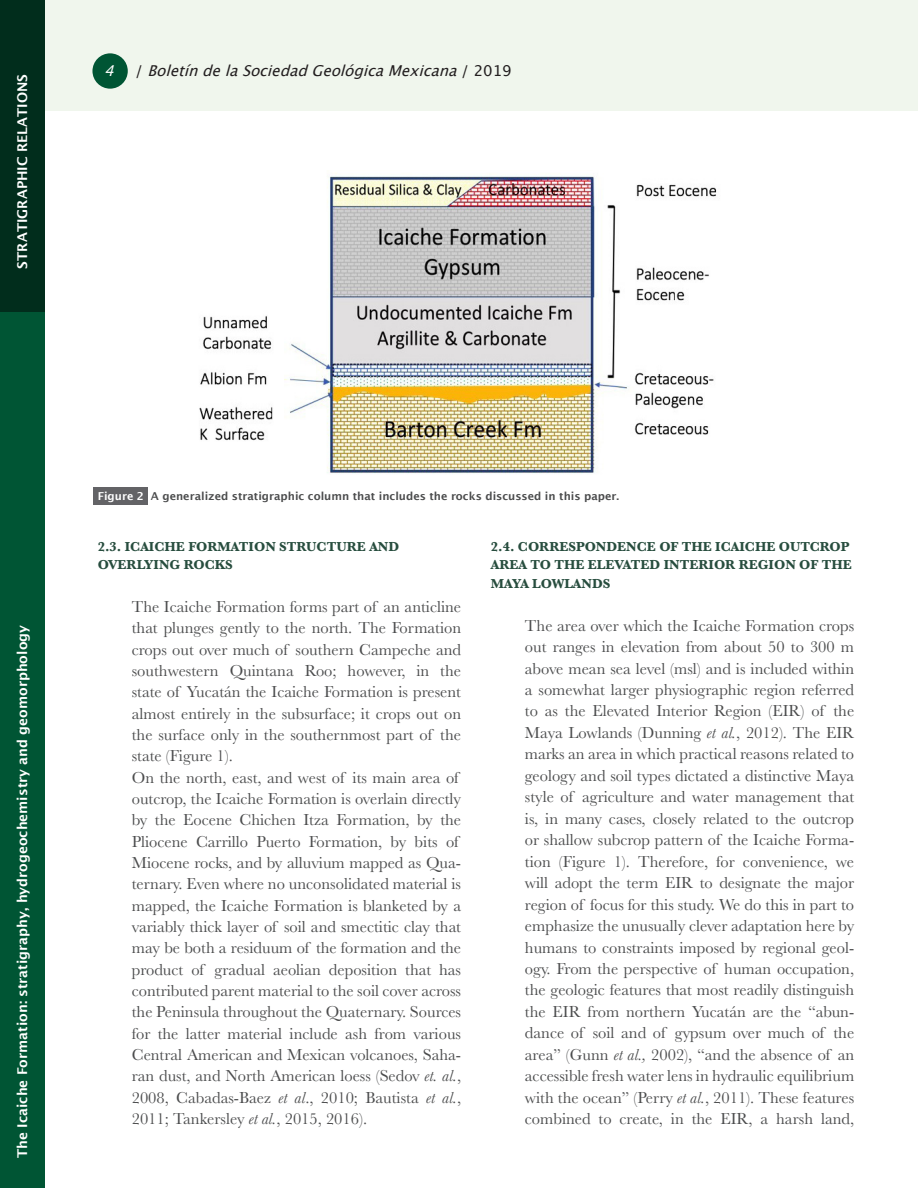
<style>
.page{position:relative;width:918px;height:1188px;background:#fff}
.page>*{position:absolute;margin:0;border:0;box-sizing:border-box;transform-origin:0 0}
.Indented-text{font:16.5px/21.3px "Baskerville";color:#4b4c4d;text-align:justify}
.t1{font:italic 15px "Lucida Grande";color:#231f20}
.Hierarchy_2{font:700 13.5px/18.5px "Baskerville";color:#274d3e}
.Section{font:600 13.5px "Lucida Sans";color:#fff}
.Figure_foot{font:600 10.95px "Lucida Sans";color:#4b4c4d}
.Figure_foot_number{font:600 10.95px "Lucida Sans";color:#fff}
.s1{color:#fff}
.s2{font-style:normal}
.s3{font-style:italic}
</style>
<div class="page">
<div style="left:0;top:311px;width:44px;height:877px;background:#005534"></div>
<div style="left:45px;top:0;width:873px;height:111px;background:#f0f6ed"></div>
<div style="left:92px;top:53px;width:36px;height:36px;background:#005534;border-radius:50%"></div>
<div style="left:0;top:0;width:44px;height:311px;background:#012d1c"></div>
<img style="left:199px;top:173px;width:518px;height:301px">
<div style="left:94px;top:488px;width:54px;height:17px;background:#636366"></div>
<p class="Section" style="left:15px;top:269px;width:196px;rotate:-90deg">STRATIGRAPHIC RELATIONS</p>
<p class="t1" style="left:104px;top:62px;width:409px"><span class="s1">4</span> <span class="s2">/</span> BoletíndelaSociedadGeológicaMexicana<span class="s2">/ 2 0 1 9</span></p>
<p class="Section" style="left:15px;top:1158px;width:534px;rotate:-90deg">The Icaiche Formation: stratigraphy, hydrogeochemistry and geomorphology</p>
<p class="Figure_foot_number" style="left:98px;top:490px;width:48px">Figure 2</p>
<p class="Figure_foot" style="left:151px;top:490px;width:470px">A generalized stratigraphic column that includes the rocks discussed in this paper.</p>
<p class="Hierarchy_2" style="left:98px;top:537px;width:303px">2.3. ICAICHE FORMATION STRUCTURE AND<br>OVERLYING ROCKS</p>
<p class="Indented-text" style="left:132px;top:596px;width:331px">The Icaiche Formation forms part of an anticline that plunges gently to the north. The Formation crops out over much of southern Campeche and southwestern Quintana Roo; however, in the state of Yucatán the Icaiche Formation is present almost entirely in the subsurface; it crops out on the surface only in the southernmost part of the state (Figure 1).</p>
<p class="Indented-text" style="left:132px;top:767px;width:331px;text-align:left">On the north, east, and west of its main area of outcrop, the Icaiche Formation is overlain directly by the Eocene Chichen Itza Formation, by the Pliocene Carrillo Puerto Formation, by bits of Miocene rocks, and by alluvium mapped as Qua&shy;ternary. Even where no unconsolidated material is mapped, the Icaiche Formation is blanketed by a variably thick layer of soil and smectitic clay that may be both a residuum of the formation and the product of gradual aeolian deposition that has contributed parent material to the soil cover across the Peninsula throughout the Quaternary. Sources for the latter material include ash from various Central American and Mexican volcanoes, Saha&shy;ran dust, and North American loess (Sedov <span class="s3">et. al.</span>, 2008, Cabadas-Baez <span class="s3">et al</span>., 2010; Bautista <span class="s3">et al.</span>, 2011; Tankersley <span class="s3">et al.</span>, 2015, 2016).</p>
<p class="Hierarchy_2" style="left:491px;top:537px;width:362px">2.4. CORRESPONDENCE OF THE ICAICHE OUTCROP<br>AREA TO THE ELEVATED INTERIOR REGION OF THE<br>MAYA LOWLANDS</p>
<p class="Indented-text" style="left:525px;top:615px;width:331px">The area over which the Icaiche Formation crops out ranges in elevation from about 50 to 300 m above mean sea level (msl) and is included within a somewhat larger physiographic region referred to as the Elevated Interior Region (EIR) of the Maya Lowlands (Dunning <span class="s3">et al.</span>, 2012). The EIR marks an area in which practical reasons related to geology and soil types dictated a distinctive Maya style of agriculture and water management that is, in many cases, closely related to the outcrop or shallow subcrop pattern of the Icaiche Forma&shy;tion (Figure 1). Therefore, for convenience, we will adopt the term EIR to designate the major region of focus for this study. We do this in part to emphasize the unusually clever adaptation here by humans to constraints imposed by regional geol&shy;ogy. From the perspective of human occupation, the geologic features that most readily distinguish the EIR from northern Yucatán are the “abun&shy;dance of soil and of gypsum over much of the area” (Gunn <span class="s3">et al.,</span> 2002), “and the absence of an accessible fresh water lens in hydraulic equilibrium with the ocean” (Perry <span class="s3">et al.</span>, 2011). These features combined to create, in the EIR, a harsh land,</p>
</div>
